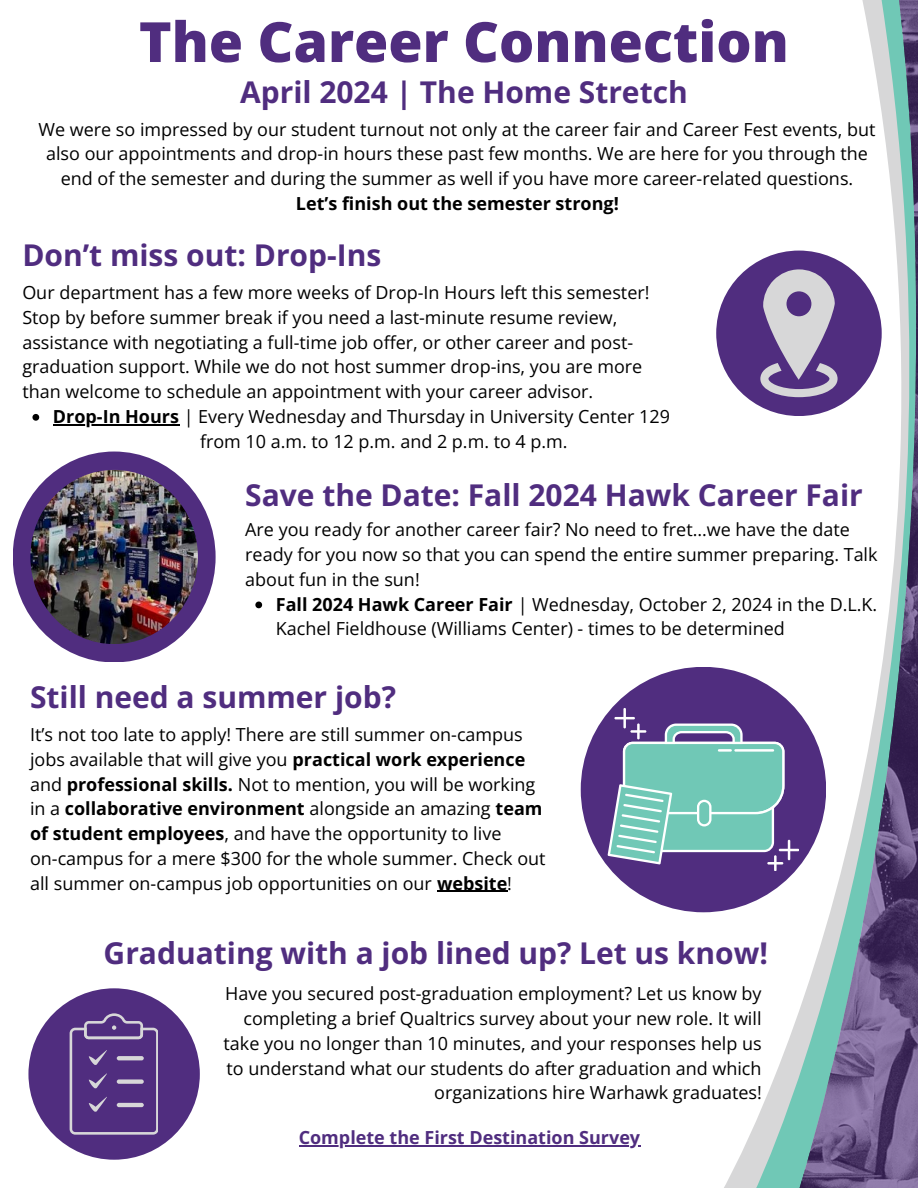
<style>
.page{position:relative;width:918px;height:1188px;background:#fff}
.page>*{position:absolute;margin:0;border:0;box-sizing:border-box;transform-origin:0 0}
.t1{font:800 55.5px "Open Sans";color:#502d7f}
.t2{font:700 30px "Open Sans";color:#502d7f}
.t3{font:18px/24.8px "Open Sans";color:#000}
.t4{font:700 18px "Open Sans";color:#502d7f}
.t5{font:700 18px "Open Sans";color:#000}
.s1{font-weight:700}
</style>
<div class="page">
<svg style="left:724px;top:262px;width:32px;height:926px"></svg>
<svg style="left:756px;top:250px;width:44px;height:938px"></svg>
<svg style="left:800px;top:0;width:118px;height:1188px"></svg>
<div style="left:581px;top:667px;width:245px;height:245px;background:#502d7f;border-radius:50%"></div>
<hr style="left:623px;top:708px;width:3px;height:20px;background:#fff">
<hr style="left:614px;top:717px;width:21px;height:2px;background:#fff">
<hr style="left:637px;top:723px;width:3px;height:16px;background:#fff">
<hr style="left:788px;top:840px;width:2px;height:20px;background:#fff">
<hr style="left:779px;top:849px;width:20px;height:2px;background:#fff">
<hr style="left:767px;top:862px;width:16px;height:3px;background:#fff">
<hr style="left:774px;top:855px;width:3px;height:16px;background:#fff">
<svg style="left:608px;top:724px;width:176px;height:140px"></svg>
<div style="left:716px;top:251px;width:166px;height:165px;background:#502d7f;border-radius:50%"></div>
<svg style="left:760px;top:269px;width:77px;height:128px"></svg>
<div style="left:28px;top:988px;width:172px;height:172px;background:#502d7f;border-radius:50%"></div>
<svg style="left:70px;top:1013px;width:88px;height:121px"></svg>
<hr style="left:117px;top:1103px;width:27px;height:4px;background:#d7d7d8;border-radius:2px">
<hr style="left:299px;top:1145px;width:341px;height:2px;background:#502d7f">
<div style="left:13px;top:452px;width:203px;height:210px;background:#502d7f;border-radius:50%"></div>
<img style="left:30px;top:470px;width:168px;height:174px;border-radius:50%">
<svg style="left:255px;top:602px;width:7px;height:6px"></svg>
<svg style="left:32px;top:414px;width:7px;height:7px"></svg>
<hr style="left:53px;top:424px;width:126px;height:1px;background:#000">
<hr style="left:437px;top:891px;width:70px;height:1px;background:#000">
<p class="t1" style="left:139px;top:3px;width:651px">The Career Connection</p>
<h2 class="t2" style="left:240px;top:71px;width:449px">April 2024 | The Home Stretch</h2>
<p class="t3" style="left:38px;top:116px;width:839px;text-align:center">We were so impressed by our student turnout not only at the career fair and Career Fest events, but also our appointments and drop-in hours these past few months. We are here for you through the end of the semester and during the summer as well if you have more career-related questions.</p>
<p class="t5" style="left:296px;top:191px;width:324px">Let’s finish out the semester strong!</p>
<h2 class="t2" style="left:22px;top:234px;width:360px">Don’t miss out: Drop-Ins</h2>
<p class="t3" style="left:22px;top:280px;width:629px">Our department has a few more weeks of Drop-In Hours left this semester!<br>Stop by before summer break if you need a last-minute resume review, assistance with negotiating a full-time job offer, or other career and post&shy;graduation support. While we do not host summer drop-ins, you are more than welcome to schedule an appointment with your career advisor.</p>
<p class="t3" style="left:53px;top:404px;width:619px"><span class="s1">Drop-In Hours</span> | Every Wednesday and Thursday in University Center 129</p>
<p class="t3" style="left:200px;top:428px;width:369px">from 10 a.m. to 12 p.m. and 2 p.m. to 4 p.m.</p>
<h2 class="t2" style="left:245px;top:474px;width:619px">Save the Date: Fall 2024 Hawk Career Fair</h2>
<p class="t3" style="left:245px;top:517px;width:634px">Are you ready for another career fair? No need to fret...we have the date ready for you now so that you can spend the entire summer preparing. Talk about fun in the sun!</p>
<p class="t3" style="left:276px;top:591px;width:603px"><span class="s1">Fall 2024 Hawk Career Fair</span> | Wednesday, October 2, 2024 in the D.L.K.<br>Kachel Fieldhouse (Williams Center) - times to be determined</p>
<p class="t2" style="left:30px;top:676px;width:367px">Still need a summer job?</p>
<h2 class="t3" style="left:30px;top:722px;width:517px">It’s not too late to apply! There are still summer on-campus jobs available that will give you <span class="s1">practical work experience </span>and <span class="s1">professional skills.</span> Not to mention, you will be working in a <span class="s1">collaborative environment</span> alongside an amazing <span class="s1">team of student employees</span>, and have the opportunity to live on-campus for a mere $300 for the whole summer. Check out all summer on-campus job opportunities on our <span class="s1">website</span>!</h2>
<p class="t2" style="left:104px;top:932px;width:666px">Graduating with a job lined up? Let us know!</p>
<h2 class="t3" style="left:224px;top:981px;width:540px;text-align:right">Have you secured post-graduation employment? Let us know by completing a brief Qualtrics survey about your new role. It will take you no longer than 10 minutes, and your responses help us to understand what our students do after graduation and which organizations hire Warhawk graduates!</h2>
<p class="t4" style="left:299px;top:1125px;width:343px">Complete the First Destination Survey</p>
</div>
